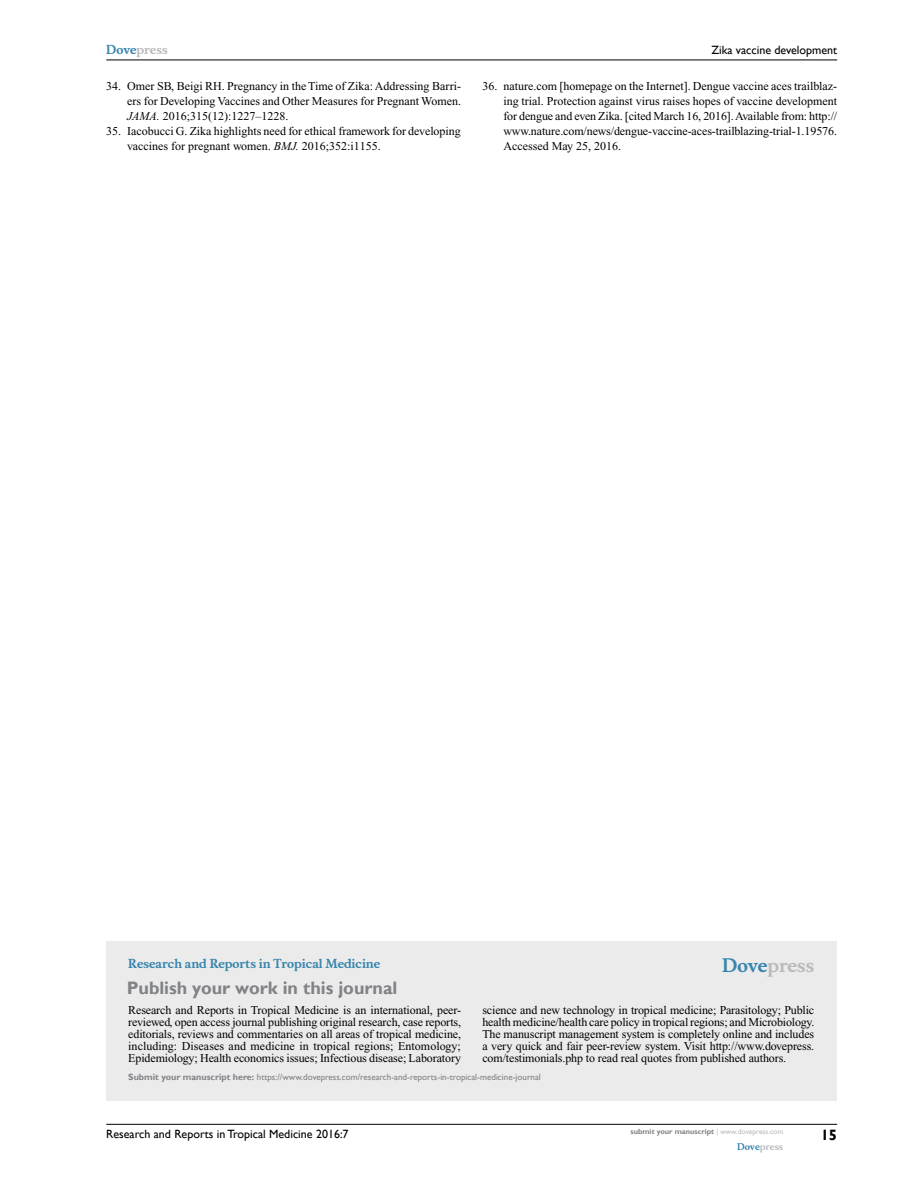
<style>
.page{position:relative;width:918px;height:1188px;background:#fff}
.page>*{position:absolute;margin:0;border:0;box-sizing:border-box;transform-origin:0 0}
.t1{font:700 18px "Gill Sans";color:#808285}
.t2{font:700 18px "Musee";color:#b8babc}
.t3{font:700 15px "Gill Sans";color:#000}
.t4{font:12px/12px "Times New Roman";letter-spacing:-.005em;color:#000;text-align:justify}
.t5{font:12px "Gill Sans";color:#000}
.t6{font:700 12px "Musee";color:#3785ad}
.t7{font:700 12px "Musee";color:#b8babc}
.t8{font:9px "Gill Sans";color:#808285}
.t9{font:700 9px "Musee";color:#b8babc}
.t10{font:700 7.5px "Gill Sans";color:#808285}
.s1{color:#3785ad}
.s2{font-style:italic}
.s3{font-weight:700}
.s4{font-weight:400;color:#b8babc}
</style>
<div class="page">
<div style="left:106px;top:941px;width:731px;height:159px;background:#ebebec"></div>
<hr style="left:106px;top:1124px;width:731px;height:1px;background:#000">
<hr style="left:106px;top:60px;width:731px;height:1px;background:#000">
<p class="t7" style="left:106px;top:43px;width:63px"><span class="s1">Dove</span>press</p>
<p class="t4" style="left:127px;top:79px;width:335px;line-height:15px;text-indent:-21px">34. Omer SB, Beigi RH. Pregnancy in the Time of Zika: Addressing Barri&shy;ers for Developing Vaccines and Other Measures for Pregnant Women.<br><span class="s2">JAMA.</span> 2016;315(12):1227–1228.</p>
<p class="t4" style="left:127px;top:124px;width:335px;line-height:15px;text-indent:-21px">35. Iacobucci G. Zika highlights need for ethical framework for developing vaccines for pregnant women. <span class="s2">BMJ.</span> 2016;352:i1155.</p>
<p class="t5" style="left:711px;top:43px;width:127px">Zika vaccine development</p>
<p class="t4" style="left:503px;top:79px;width:335px;line-height:15px;text-indent:-21px">36. nature.com [homepage on the Internet]. Dengue vaccine aces trailblaz&shy;ing trial. Protection against virus raises hopes of vaccine development for dengue and even Zika. [cited March 16, 2016]. Available from: http:// www.nature.com/news/dengue-vaccine-aces-trailblazing-trial-1.19576.<br>Accessed May 25, 2016.</p>
<p class="t6" style="left:128px;top:956px;width:253px">Research and Reports in Tropical Medicine</p>
<h1 class="t1" style="left:127px;top:977px;width:272px">Publish your work in this journal</h1>
<h1 class="t2" style="left:722px;top:955px;width:94px"><span class="s1">Dove</span>press</h1>
<p class="t4" style="left:128px;top:1004px;width:334px">Research and Reports in Tropical Medicine is an international, peer&shy;reviewed, open access journal publishing original research, case reports, editorials, reviews and commentaries on all areas of tropical medicine, including: Diseases and medicine in tropical regions; Entomology; Epidemiology; Health economics issues; Infectious disease; Laboratory</p>
<p class="t4" style="left:482px;top:1004px;width:333px">science and new technology in tropical medicine; Parasitology; Public health medicine/health care policy in tropical regions; and Microbiology.<br>The manuscript management system is completely online and includes a very quick and fair peer-review system. Visit http://www.dovepress. com/testimonials.php to read real quotes from published authors.</p>
<p class="t8" style="left:128px;top:1072px;width:414px"><span class="s3">Submit your manuscript here:</span> https://www.dovepress.com/research-and-reports-in-tropical-medicine-journal</p>
<p class="t5" style="left:106px;top:1127px;width:244px">Research and Reports in Tropical Medicine 2016:7</p>
<p class="t10" style="left:631px;top:1127px;width:154px">submit your manuscript <span class="s4">| www.dovepress.com</span></p>
<p class="t9" style="left:737px;top:1141px;width:48px"><span class="s1">Dove</span>press</p>
<p class="t3" style="left:821px;top:1126px;width:18px">15</p>
</div>
